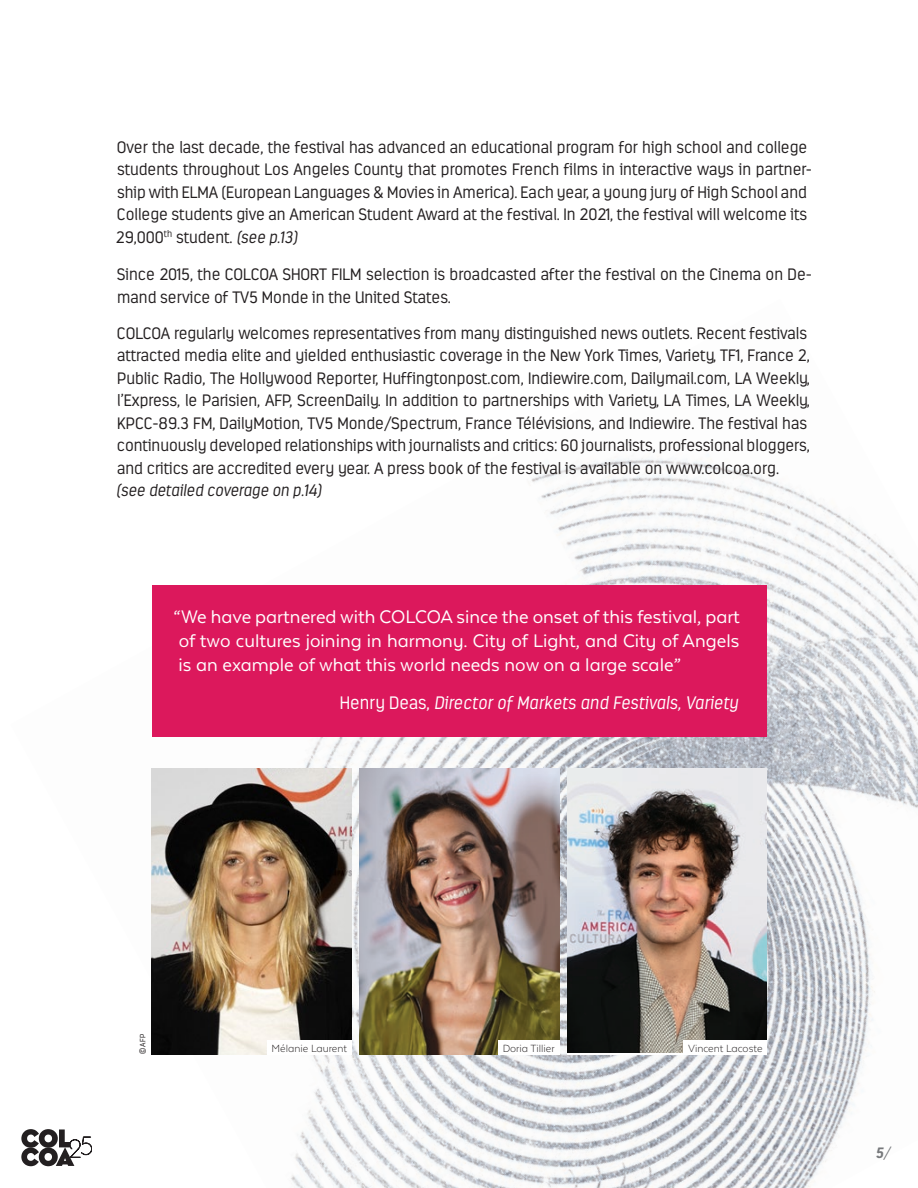
<style>
.page{position:relative;width:918px;height:1188px;background:#fff}
.page>*{position:absolute;margin:0;border:0;box-sizing:border-box;transform-origin:0 0}
.Normal__Web{font:21px/24px "Texta Alt";color:#fff;text-align:justify}
.Normal__Web-2{font:italic 300 18px "Estandar";letter-spacing:.01em;color:#fff}
.Normal__Web-3{font:300 16.5px/22.5px "Estandar";color:#231f20}
.t1{font:italic 300 16.5px "Estandar";color:#231f20}
.t2{font:italic 700 15px "Estandar";color:#76787b}
.t3{font:300 12px "Texta Alt";color:#231f20}
.Normal__Web-4{font:300 7.8px "Estandar";color:#231f20}
.s1{font-style:italic}
.s2{font-style:normal}
.s3{font-size:9px}
.s4{font-weight:300}
</style>
<div class="page">
<img style="left:29px;top:456px;width:889px;height:732px">
<div style="left:152px;top:585px;width:615px;height:151px;background:#dc185c"></div>
<img style="left:152px;top:769px;width:200px;height:285px">
<img style="left:360px;top:769px;width:199px;height:285px">
<img style="left:567px;top:769px;width:200px;height:284px">
<div style="left:267px;top:1040px;width:85px;height:14px;background:#fff"></div>
<div style="left:498px;top:1040px;width:61px;height:14px;background:#fff"></div>
<div style="left:684px;top:1040px;width:83px;height:14px;background:#fff"></div>
<svg style="left:21px;top:1129px;width:71px;height:37px"></svg>
<p class="Normal__Web-3" style="left:116px;top:136px;width:698px">Over the last decade, the festival has advanced an educational program for high school and college students throughout Los Angeles County that promotes French films in interactive ways in partner&shy;ship with ELMA (European Languages &amp; Movies in America). Each year, a young jury of High School and College students give an American Student Award at the festival. In 2021, the festival will welcome its 29,000<sup>th</sup> student. <span class="s1">(see p.13)</span></p>
<p class="Normal__Web-3" style="left:117px;top:263px;width:696px">Since 2015, the COLCOA SHORT FILM selection is broadcasted after the festival on the Cinema on De&shy;mand service of TV5 Monde in the United States.</p>
<p class="Normal__Web-3" style="left:117px;top:322px;width:695px">COLCOA regularly welcomes representatives from many distinguished news outlets. Recent festivals attracted media elite and yielded enthusiastic coverage in the New York Times, Variety, TF1, France 2, Public Radio, The Hollywood Reporter, Huffingtonpost.com, Indiewire.com, Dailymail.com, LA Weekly, l’Express, le Parisien, AFP, ScreenDaily. In addition to partnerships with Variety, LA Times, LA Weekly, KPCC-89.3 FM, DailyMotion, TV5 Monde/Spectrum, France Télévisions, and Indiewire. The festival has continuously developed relationships with journalists and critics: 60 journalists, professional bloggers, and critics are accredited every year. A press book of the festival is available on www.colcoa.org.</p>
<p class="t1" style="left:116px;top:481px;width:207px">(see detailed coverage on p.14)</p>
<p class="Normal__Web" style="left:174px;top:605px;width:568px">“We have partnered with COLCOA since the onset of this festival, part of two cultures joining in harmony. City of Light, and City of Angels is an example of what this world needs now on a large scale”</p>
<p class="Normal__Web-2" style="left:340px;top:692px;width:400px"><span class="s2">Henry Deas,</span> Director of Markets and Festivals, Variety</p>
<p class="Normal__Web-4" style="left:138px;top:1054px;width:22px;rotate:-90deg"><span class="s3">©</span> AFP</p>
<p class="t3" style="left:272px;top:1042px;width:77px">Mélanie Laurent</p>
<p class="t3" style="left:503px;top:1042px;width:54px">Doria Tillier</p>
<p class="t3" style="left:688px;top:1042px;width:76px">Vincent Lacoste</p>
<p class="t2" style="left:876px;top:1144px;width:16px">5<span class="s4">/</span></p>
</div>
